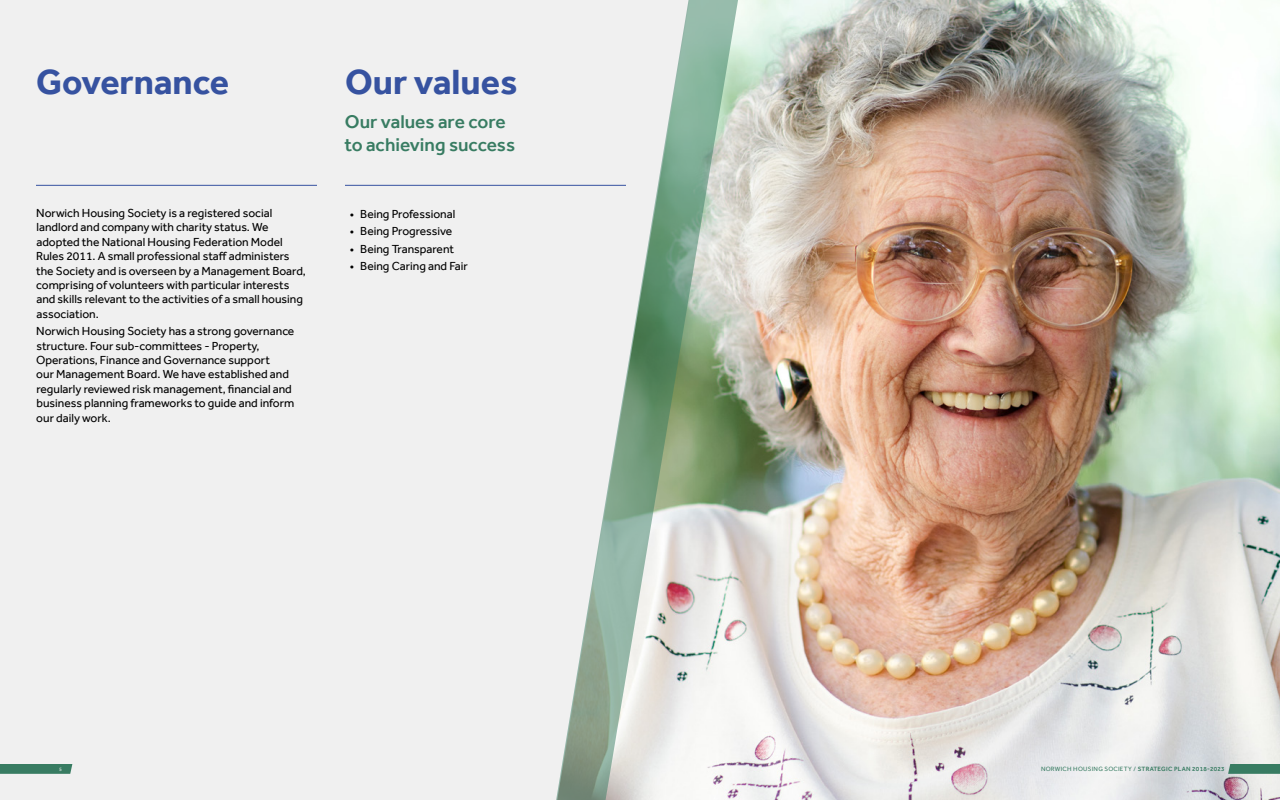
<style>
.page{position:relative;width:1280px;height:800px;background:#f0f0f0}
.page>*{position:absolute;margin:0;border:0;box-sizing:border-box;transform-origin:0 0}
.t1{font:700 36px "Effra";color:#3652a0}
.t2{font:500 19px/22.8px "Effra";color:#387c62}
.t3{font:12px/14.4px "Effra";color:#000}
.t4{font:6.4px "Effra";letter-spacing:.04em;color:#387c62}
.t5{font:5.2px "Effra";color:#f0f0f0}
.s1{font-weight:500}
</style>
<div class="page">
<img style="left:743px;top:0;width:537px;height:800px">
<svg style="left:543px;top:0;width:200px;height:800px"></svg>
<svg style="left:1228px;top:764px;width:52px;height:10px"></svg>
<svg style="left:0;top:764px;width:72px;height:10px"></svg>
<hr style="left:345px;top:185px;width:281px;height:1px;background:#3652a0">
<hr style="left:36px;top:185px;width:281px;height:1px;background:#3652a0">
<h1 class="t1" style="left:36px;top:60px;width:194px">Governance</h1>
<h1 class="t1" style="left:345px;top:60px;width:174px">Our values</h1>
<p class="t3" style="left:36px;top:206px;width:271px">Norwich Housing Society is a registered social landlord and company with charity status. We adopted the National Housing Federation Model Rules 2011. A small professional staff administers the Society and is overseen by a Management Board, comprising of volunteers with particular interests and skills relevant to the activities of a small housing association.</p>
<p class="t3" style="left:36px;top:324px;width:260px">Norwich Housing Society has a strong governance structure. Four sub-committees - Property, Operations, Finance and Governance support<br>our Management Board. We have established and regularly reviewed risk management, financial and business planning frameworks to guide and inform our daily work.</p>
<h2 class="t2" style="left:344px;top:111px;width:172px">Our values are core to achieving success</h2>
<p class="t3" style="left:350px;top:207px;width:107px">• Being Professional</p>
<p class="t3" style="left:350px;top:224px;width:104px">• Being Progressive</p>
<p class="t3" style="left:350px;top:242px;width:106px">• Being Transparent</p>
<p class="t3" style="left:350px;top:259px;width:119px">• Being Caring and Fair</p>
<p class="t5" style="left:59px;top:766px;width:4px">5</p>
<p class="t4" style="left:1041px;top:765px;width:185px">NORWICH HOUSING SOCIETY / <span class="s1">STRATEGIC PLAN 2018-2023</span></p>
</div>
